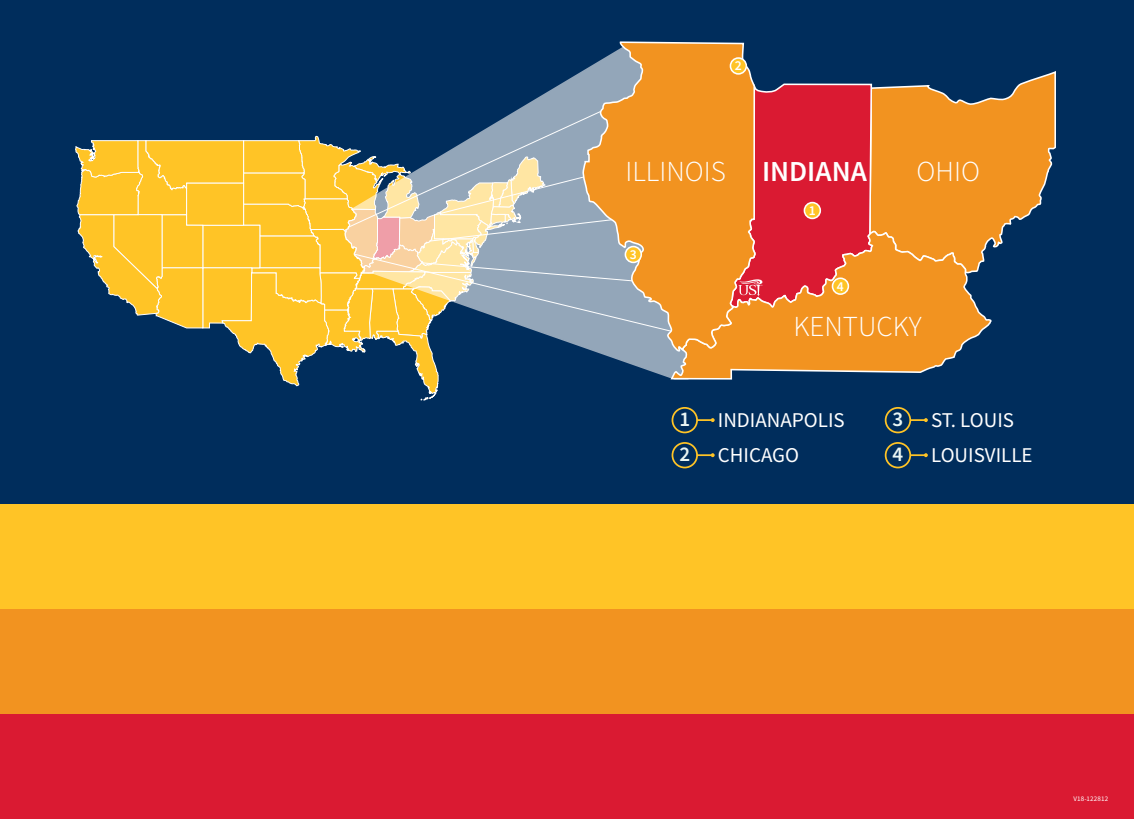
<style>
.page{position:relative;width:1134px;height:819px;background:#002d5c}
.page>*{position:absolute;margin:0;border:0;box-sizing:border-box;transform-origin:0 0}
.t1{font:300 29.05px "Source Sans Pro";color:#fff}
.t2{font:600 29.05px "Source Sans Pro";color:#fff}
.t3{font:21px "Source Sans Pro";color:#fff}
.t4{font:600 21px "Source Sans Pro";color:#e9f5f3}
.t5{font:600 13.65px "Source Sans Pro";color:#fff}
.t6{font:7px "Source Sans Pro";letter-spacing:.025em;color:#fff}
</style>
<div class="page">
<div style="left:0;top:504px;width:1134px;height:105px;background:#ffc426"></div>
<div style="left:0;top:609px;width:1134px;height:105px;background:#f29320"></div>
<div style="left:0;top:714px;width:1134px;height:105px;background:#da1a32"></div>
<svg style="left:698px;top:418px;width:17px;height:4px"></svg>
<svg style="left:911px;top:418px;width:17px;height:4px"></svg>
<svg style="left:698px;top:453px;width:17px;height:4px"></svg>
<svg style="left:911px;top:453px;width:17px;height:4px"></svg>
<div style="left:672px;top:407px;width:26px;height:26px;border:2px solid #ffc426;border-radius:50%"></div>
<div style="left:885px;top:407px;width:26px;height:26px;border:2px solid #ffc426;border-radius:50%"></div>
<div style="left:672px;top:442px;width:26px;height:26px;border:2px solid #ffc426;border-radius:50%"></div>
<div style="left:885px;top:442px;width:26px;height:26px;border:2px solid #ffc426;border-radius:50%"></div>
<svg style="left:517px;top:72px;width:64px;height:38px"></svg>
<svg style="left:875px;top:71px;width:181px;height:177px"></svg>
<svg style="left:783px;top:83px;width:92px;height:148px"></svg>
<svg style="left:756px;top:231px;width:236px;height:142px"></svg>
<svg style="left:581px;top:42px;width:175px;height:338px"></svg>
<div style="left:730px;top:58px;width:16px;height:16px;background:#ffc426;border-radius:50%"></div>
<div style="left:730px;top:57px;width:17px;height:18px;border:2px solid #fff;border-radius:50%"></div>
<svg style="left:75px;top:110px;width:597px;height:291px"></svg>
<svg style="left:730px;top:84px;width:143px;height:223px"></svg>
<div style="left:625px;top:247px;width:16px;height:15px;background:#ffc426;border-radius:50%"></div>
<div style="left:625px;top:246px;width:17px;height:17px;border:2px solid #fff;border-radius:50%"></div>
<p class="t5" style="left:735px;top:57px;width:9px">2</p>
<h1 class="t1" style="left:625px;top:154px;width:102px">ILLINOIS</h1>
<p class="t5" style="left:630px;top:246px;width:9px">3</p>
<h1 class="t2" style="left:762px;top:154px;width:106px">INDIANA</h1>
<h1 class="t1" style="left:917px;top:154px;width:65px">OHIO</h1>
<p class="t5" style="left:809px;top:202px;width:9px">1</p>
<p class="t5" style="left:837px;top:278px;width:9px">4</p>
<h1 class="t1" style="left:793px;top:309px;width:130px">KENTUCKY</h1>
<p class="t4" style="left:679px;top:406px;width:12px">1</p>
<p class="t4" style="left:893px;top:406px;width:12px">3</p>
<p class="t4" style="left:679px;top:441px;width:12px">2</p>
<p class="t4" style="left:893px;top:441px;width:12px">4</p>
<p class="t3" style="left:718px;top:407px;width:128px">INDIANAPOLIS</p>
<p class="t3" style="left:931px;top:407px;width:85px">ST. LOUIS</p>
<p class="t3" style="left:718px;top:442px;width:83px">CHICAGO</p>
<p class="t3" style="left:931px;top:442px;width:103px">LOUISVILLE</p>
<p class="t6" style="left:1074px;top:794px;width:36px">V18-122812</p>
</div>
